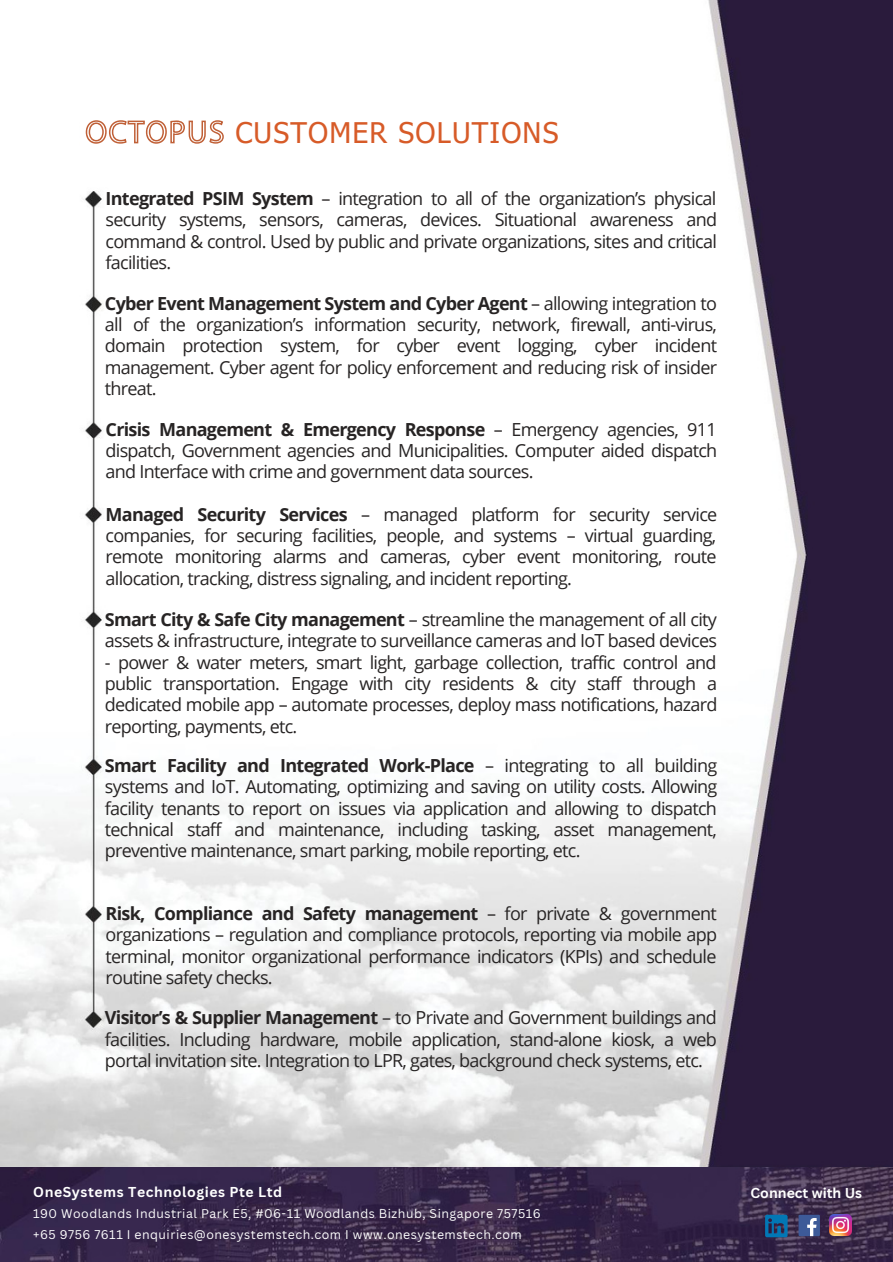
<style>
.page{position:relative;width:893px;height:1262px;background:#fff}
.page>*{position:absolute;margin:0;border:0;box-sizing:border-box;transform-origin:0 0}
.t1{font:28.35px "Tahoma";letter-spacing:.045em;color:#d75b28}
.t2{font:18px/21.5px "Open Sans";letter-spacing:-.04em;color:#272424;text-align:justify}
.t3{font:700 13.95px "Canva Sans";letter-spacing:.04em;color:#fff}
.t4{font:700 13.95px "Canva Sans";color:#fff}
.t5{font:12.3px "Canva Sans";letter-spacing:.04em;color:#fff}
.s1{font-weight:700}
</style>
<div class="page">
<img style="left:0;top:0;width:892px;height:1261px">
<div style="left:80px;top:112px;width:151px;height:43px;background:#fff"></div>
<svg style="left:86px;top:120px;width:138px;height:24px"></svg>
<svg style="left:764px;top:1214px;width:23px;height:22px"></svg>
<div style="left:798px;top:1214px;width:21px;height:21px;background:#3d5a98"></div>
<svg style="left:807px;top:1218px;width:9px;height:17px"></svg>
<img style="left:829px;top:1213px;width:21px;height:22px">
<p class="t1" style="left:235px;top:114px;width:324px">CUSTOMER SOLUTIONS</p>
<p class="t2" style="left:105px;top:187px;width:613px"><span class="s1">Integrated PSIM System</span> – integration to all of the organization’s physical security systems, sensors, cameras, devices. Situational awareness and command &amp; control. Used by public and private organizations, sites and critical facilities.</p>
<p class="t2" style="left:105px;top:292px;width:613px"><span class="s1">Cyber Event Management System and Cyber Agent</span> – allowing integration to all of the organization’s information security, network, firewall, anti-virus, domain protection system, for cyber event logging, cyber incident management. Cyber agent for policy enforcement and reducing risk of insider threat.</p>
<p class="t2" style="left:105px;top:418px;width:613px"><span class="s1">Crisis Management &amp; Emergency Response</span> – Emergency agencies, 911 dispatch, Government agencies and Municipalities. Computer aided dispatch and Interface with crime and government data sources.</p>
<p class="t2" style="left:105px;top:503px;width:613px"><span class="s1">Managed Security Services</span> – managed platform for security service companies, for securing facilities, people, and systems – virtual guarding, remote monitoring alarms and cameras, cyber event monitoring, route allocation, tracking, distress signaling, and incident reporting.</p>
<p class="t2" style="left:105px;top:608px;width:613px"><span class="s1">Smart City &amp; Safe City management</span> – streamline the management of all city assets &amp; infrastructure, integrate to surveillance cameras and IoT based devices</p>
<p class="t2" style="left:105px;top:650px;width:613px">- power &amp; water meters, smart light, garbage collection, traffic control and public transportation. Engage with city residents &amp; city staff through a dedicated mobile app – automate processes, deploy mass notifications, hazard reporting, payments, etc.</p>
<p class="t2" style="left:105px;top:754px;width:613px"><span class="s1">Smart Facility and Integrated Work-Place</span> – integrating to all building systems and IoT. Automating, optimizing and saving on utility costs. Allowing facility tenants to report on issues via application and allowing to dispatch technical staff and maintenance, including tasking, asset management, preventive maintenance, smart parking, mobile reporting, etc.</p>
<p class="t2" style="left:105px;top:902px;width:612px"><span class="s1">Risk, Compliance and Safety management</span> – for private &amp; government organizations – regulation and compliance protocols, reporting via mobile app terminal, monitor organizational performance indicators (KPIs) and schedule routine safety checks.</p>
<p class="t2" style="left:105px;top:1006px;width:613px"><span class="s1">Visitor’s &amp; Supplier Management</span> – to Private and Government buildings and facilities. Including hardware, mobile application, stand-alone kiosk, a web portal invitation site. Integration to LPR, gates, background check systems, etc.</p>
<p class="t3" style="left:33px;top:1181px;width:250px">OneSystems Technologies Pte Ltd</p>
<p class="t5" style="left:33px;top:1204px;width:509px">190 Woodlands Industrial Park E5, #06-11 Woodlands Bizhub, Singapore 757516</p>
<p class="t5" style="left:33px;top:1225px;width:490px">+65 9756 7611 I enquiries@onesystemstech.com I www.onesystemstech.com</p>
<p class="t4" style="left:750px;top:1182px;width:113px">Connect with Us</p>
</div>
